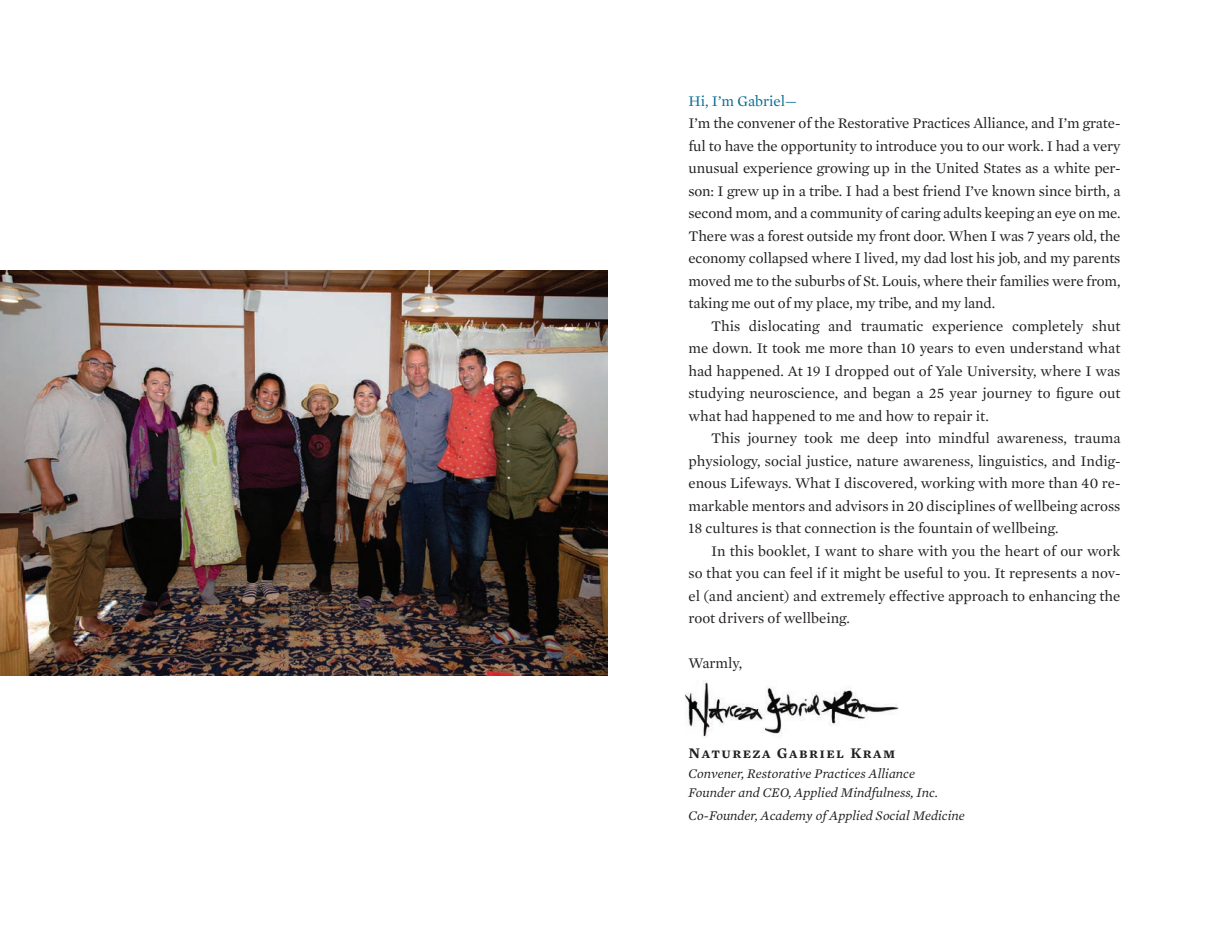
<style>
.page{position:relative;width:1215px;height:945px;background:#fff}
.page>*{position:absolute;margin:0;border:0;box-sizing:border-box;transform-origin:0 0}
.t1{font:15px/22.5px "Mercury Text G1 Roman";color:#231f20;text-align:justify}
.t2{font:15px "Mercury Text G1 Semibold SC";letter-spacing:.1em;color:#231f20}
.t3{font:15px "Mercury Text G1 Roman";color:#056c93}
.t4{font:italic 13.5px/19.5px "Mercury Text G1";color:#231f20}
</style>
<div class="page">
<img style="left:0;top:270px;width:607px;height:405px">
<img style="left:684px;top:681px;width:215px;height:57px">
<p class="t3" style="left:688px;top:92px;width:110px">Hi, I’m Gabriel—</p>
<p class="t1" style="left:688px;top:112px;width:434px">I’m the convener of the Restorative Practices Alliance, and I’m grate&shy;ful to have the opportunity to introduce you to our work. I had a very unusual experience growing up in the United States as a white per&shy;son: I grew up in a tribe. I had a best friend I’ve known since birth, a second mom, and a community of caring adults keeping an eye on me.<br>There was a forest outside my front door. When I was 7 years old, the economy collapsed where I lived, my dad lost his job, and my parents moved me to the suburbs of St. Louis, where their families were from, taking me out of my place, my tribe, and my land.</p>
<p class="t1" style="left:688px;top:314px;width:434px;text-indent:22px">This dislocating and traumatic experience completely shut me down. It took me more than 10 years to even understand what had happened. At 19 I dropped out of Yale University, where I was studying neuroscience, and began a 25 year journey to figure out what had happened to me and how to repair it.</p>
<p class="t1" style="left:688px;top:427px;width:434px;text-indent:22px">This journey took me deep into mindful awareness, trauma physiology, social justice, nature awareness, linguistics, and Indig&shy;enous Lifeways. What I discovered, working with more than 40 re&shy;markable mentors and advisors in 20 disciplines of wellbeing across 18 cultures is that connection is the fountain of wellbeing.</p>
<p class="t1" style="left:688px;top:539px;width:434px;text-indent:22px">In this booklet, I want to share with you the heart of our work so that you can feel if it might be useful to you. It represents a nov&shy;el (and ancient) and extremely effective approach to enhancing the root drivers of wellbeing.</p>
<p class="t1" style="left:688px;top:652px;width:55px">Warmly,</p>
<p class="t2" style="left:688px;top:744px;width:208px">Natureza Gabriel Kram</p>
<p class="t4" style="left:688px;top:763px;width:251px">Convener, Restorative Practices Alliance<br>Founder and CEO, Applied Mindfulness, Inc.</p>
<p class="t4" style="left:688px;top:805px;width:278px">Co-Founder, Academy of Applied Social Medicine</p>
</div>
